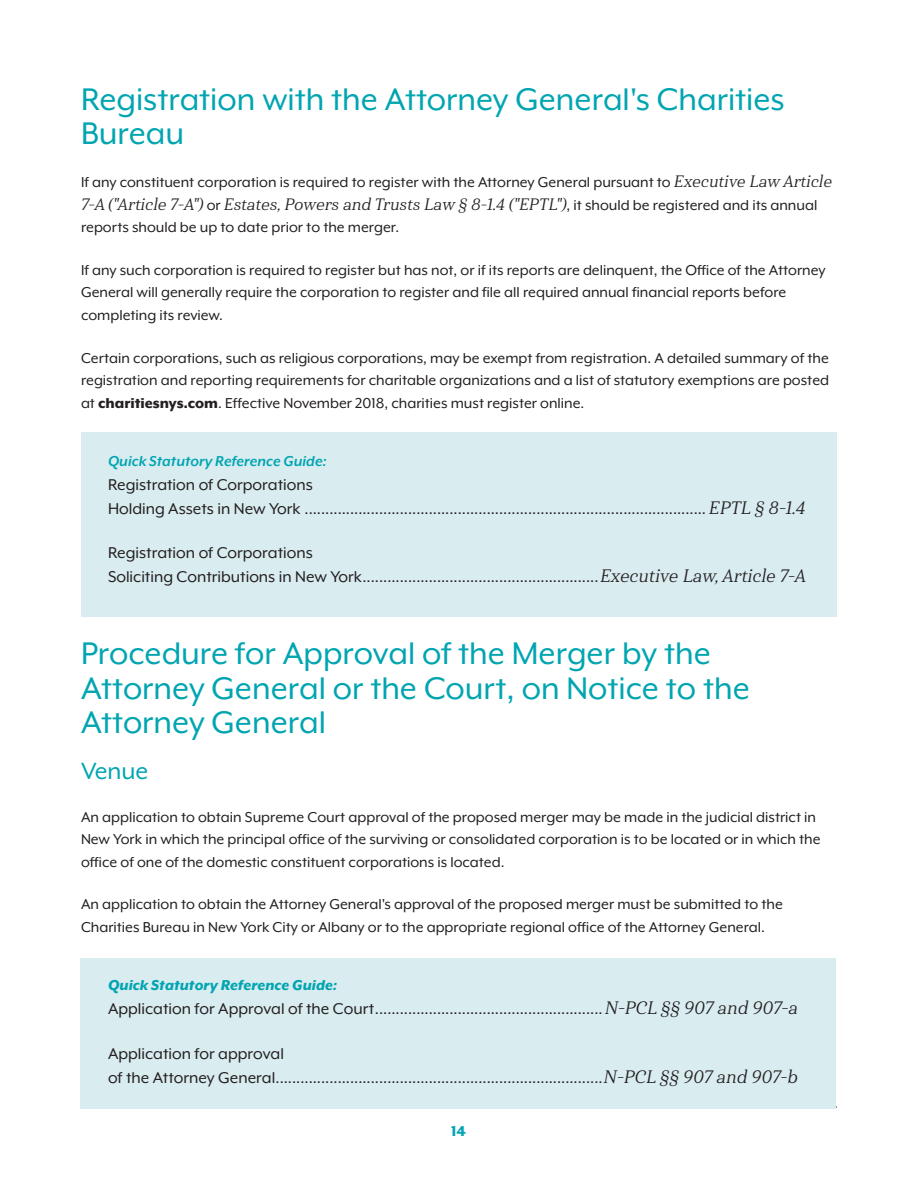
<style>
.page{position:relative;width:918px;height:1188px;background:#fff}
.page>*{position:absolute;margin:0;border:0;box-sizing:border-box;transform-origin:0 0}
.Body__2{font:36px/34.5px "Mr Eaves XL Mod OT";color:#00a5b1}
.Body__2-2{font:27px "Mr Eaves XL Mod OT";color:#00a5b1}
.Body__2-3{font:18px "Mr Eaves XL Mod OT";color:#231f20}
.Body__2-4{font:16.5px/22.5px "Mr Eaves XL Mod OT";color:#231f20}
.Body__2-5{font:italic 700 16.5px "Mr Eaves XL Mod OT";color:#00a5b1}
.Body__2-6{font:italic 800 16.5px "Mr Eaves XL Mod OT";color:#00a5b1}
.t1{font:800 16.5px "Mr Eaves XL Mod OT";color:#00a5b1}
.s1{font-family:"Haboro Serif Nor Reg It"}
.s2{font-weight:800}
</style>
<div class="page">
<hr style="left:81px;top:1107px;width:756px;height:1px;background:#231f20">
<div style="left:81px;top:432px;width:756px;height:185px;background:#d9ecf0"></div>
<div style="left:80px;top:958px;width:756px;height:150px;background:#d9ecf0"></div>
<p class="Body__2" style="left:81px;top:82px;width:705px">Registration with the Attorney General's Charities<br>Bureau</p>
<p class="Body__2-4" style="left:81px;top:171px;width:753px">If any constituent corporation is required to register with the Attorney General pursuant to <span class="s1">Executive Law Article<br>7-A ("Article 7-A")</span> or <span class="s1">Estates, Powers and Trusts Law § 8-1.4 ("EPTL")</span>, it should be registered and its annual reports should be up to date prior to the merger.</p>
<p class="Body__2-4" style="left:81px;top:259px;width:746px">If any such corporation is required to register but has not, or if its reports are delinquent, the Office of the Attorney<br>General will generally require the corporation to register and file all required annual financial reports before completing its review.</p>
<p class="Body__2-4" style="left:81px;top:346px;width:750px;text-align:justify">Certain corporations, such as religious corporations, may be exempt from registration. A detailed summary of the registration and reporting requirements for charitable organizations and a list of statutory exemptions are posted at <span class="s2">charitiesnys.com</span>. Effective November 2018, charities must register online.</p>
<p class="Body__2-5" style="left:108px;top:453px;width:220px">Quick Statutory Reference Guide:</p>
<p class="Body__2-3" style="left:108px;top:476px;width:206px">Registration of Corporations</p>
<p class="Body__2-3" style="left:108px;top:500px;width:699px">Holding Assets in New York ................................................................................................. <span class="s1">EPTL § 8-1.4</span></p>
<p class="Body__2-3" style="left:108px;top:544px;width:206px">Registration of Corporations</p>
<p class="Body__2-3" style="left:108px;top:568px;width:700px">Soliciting Contributions in New York.........................................................<span class="s1">Executive Law, Article 7-A</span></p>
<p class="Body__2" style="left:81px;top:636px;width:670px">Procedure for Approval of the Merger by the<br>Attorney General or the Court, on Notice to the<br>Attorney General</p>
<p class="Body__2-2" style="left:81px;top:757px;width:69px">Venue</p>
<p class="Body__2-4" style="left:81px;top:805px;width:741px">An application to obtain Supreme Court approval of the proposed merger may be made in the judicial district in<br>New York in which the principal office of the surviving or consolidated corporation is to be located or in which the office of one of the domestic constituent corporations is located.</p>
<p class="Body__2-4" style="left:81px;top:893px;width:703px">An application to obtain the Attorney General's approval of the proposed merger must be submitted to the<br>Charities Bureau in New York City or Albany or to the appropriate regional office of the Attorney General.</p>
<p class="Body__2-6" style="left:108px;top:977px;width:231px">Quick Statutory Reference Guide:</p>
<p class="Body__2-3" style="left:108px;top:1000px;width:692px">Application for Approval of the Court.......................................................<span class="s1">N-PCL §§ 907 and 907-a</span></p>
<p class="Body__2-3" style="left:108px;top:1044px;width:178px">Application for approval</p>
<p class="Body__2-3" style="left:108px;top:1068px;width:692px">of the Attorney General...............................................................................<span class="s1">N-PCL §§ 907 and 907-b</span></p>
<p class="t1" style="left:451px;top:1121px;width:17px">14</p>
</div>
